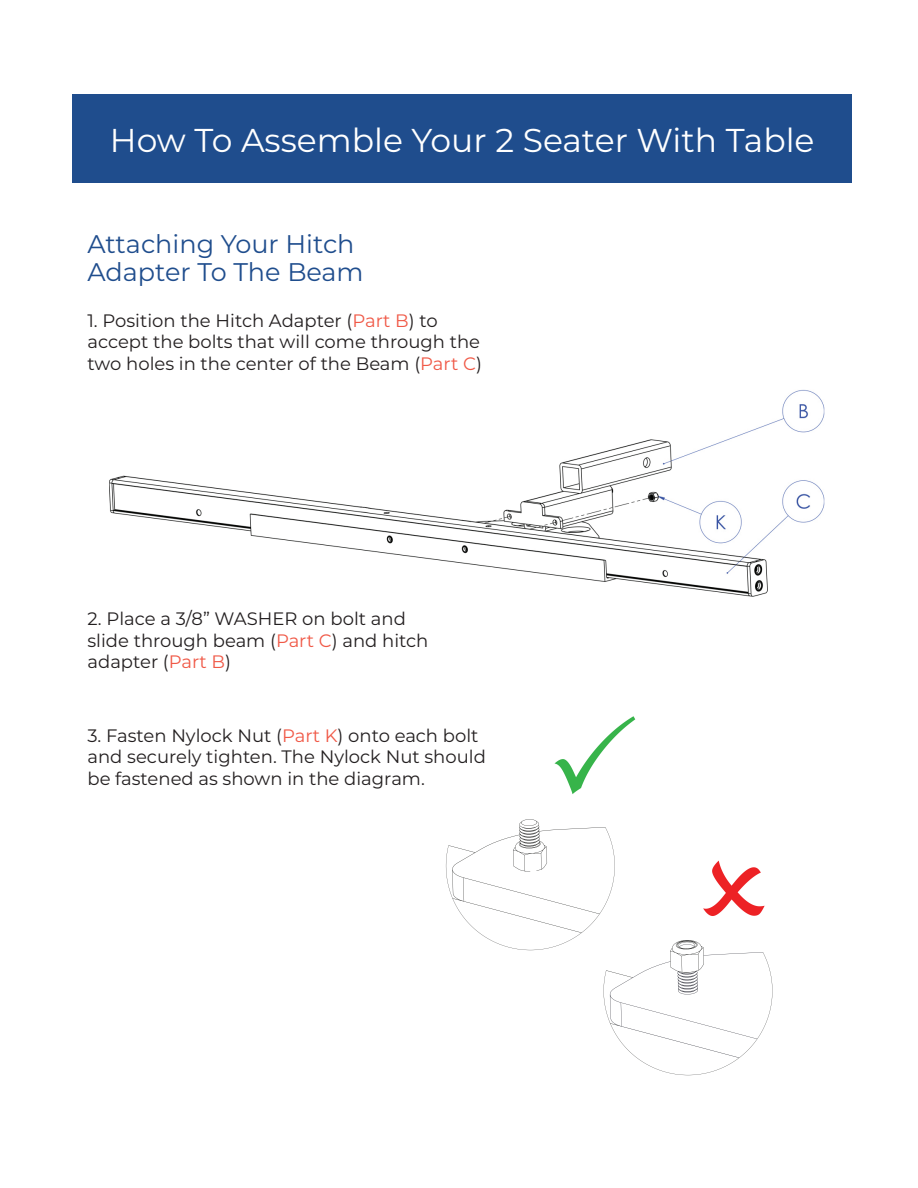
<style>
.page{position:relative;width:918px;height:1188px;background:#fff}
.page>*{position:absolute;margin:0;border:0;box-sizing:border-box;transform-origin:0 0}
.t1{font:33px "Montserrat";color:#fff}
.t2{font:25.5px/28.5px "Montserrat";color:#1f4d8d}
.t3{font:18px/21.6px "Montserrat";color:#231f20}
.s1{color:#f05947}
</style>
<div class="page">
<img style="left:445px;top:716px;width:328px;height:360px">
<div style="left:72px;top:94px;width:780px;height:89px;background:#1f4d8d"></div>
<img style="left:109px;top:389px;width:716px;height:208px">
<h1 class="t1" style="left:110px;top:118px;width:706px">How To Assemble Your 2 Seater With Table</h1>
<h2 class="t2" style="left:87px;top:228px;width:278px">Attaching Your Hitch<br>Adapter To The Beam</h2>
<p class="t3" style="left:87px;top:309px;width:396px">1. Position the Hitch Adapter (<span class="s1">Part B</span>) to accept the bolts that will come through the two holes in the center of the Beam (<span class="s1">Part C</span>)</p>
<p class="t3" style="left:87px;top:607px;width:342px">2. Place a 3/8” WASHER on bolt and slide through beam (<span class="s1">Part C</span>) and hitch adapter (<span class="s1">Part B</span>)</p>
<p class="t3" style="left:87px;top:724px;width:400px">3. Fasten Nylock Nut (<span class="s1">Part K</span>) onto each bolt and securely tighten. The Nylock Nut should be fastened as shown in the diagram.</p>
</div>
